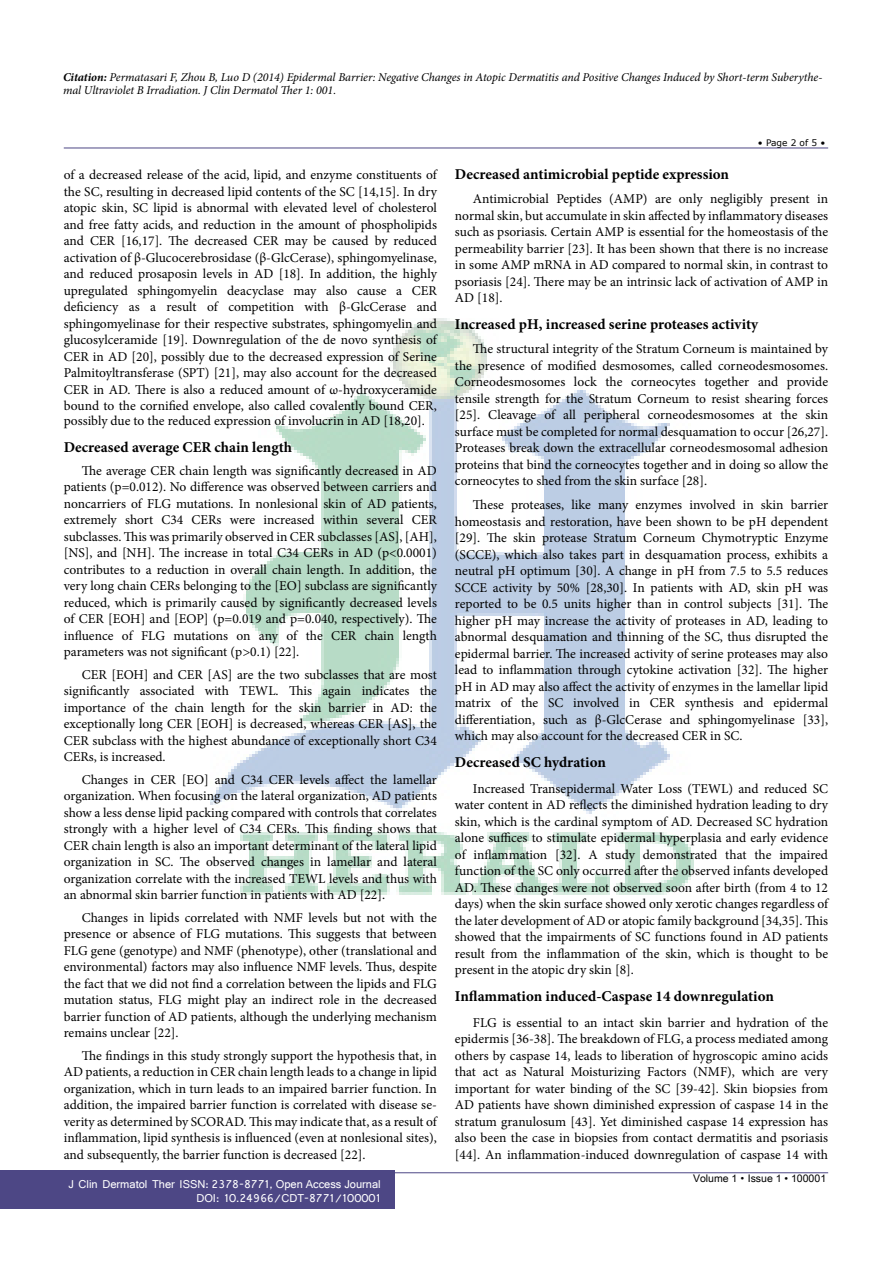
<style>
.page{position:relative;width:893px;height:1263px;background:#fff}
.page>*{position:absolute;margin:0;border:0;box-sizing:border-box;transform-origin:0 0}
.t1{font:700 15px "Minion Pro";color:#000}
.t2{font:13.5px/16.5px "Minion Pro";color:#000;text-align:justify}
.t3{font:italic 12px/13.5px "Minion Pro";letter-spacing:-.005em;color:#000}
.t4{font:12px/14.2px "Shruti";color:#fff;text-align:right}
.t5{font:10.5px "Arial Unicode MS";color:#000}
.t6{font:9px "MS Reference Sans Serif";color:#000}
.s1{font-weight:700}
.s2{font-style:italic}
.s3{font-family:"Batang"}
</style>
<div class="page">
<hr style="left:64px;top:148px;width:764px;height:1px;background:#4d4785">
<hr style="left:64px;top:1172px;width:764px;height:1px;background:#4d4785">
<div style="left:0;top:1171px;width:394px;height:38px;background:#4d4785"></div>
<img style="left:211px;top:318px;width:482px;height:576px">
<p class="t3" style="left:63px;top:70px;width:761px"><span class="s1">Citation:</span> Permatasari F, Zhou B, Luo D (2014) Epidermal Barrier: Negative Changes in Atopic Dermatitis and Positive Changes Induced by Short-term Suberythe&shy;mal Ultraviolet B Irradiation. J Clin Dermatol Ther 1: 001.</p>
<p class="t2" style="left:64px;top:167px;width:375px">of a decreased release of the acid, lipid, and enzyme constituents of the SC, resulting in decreased lipid contents of the SC [14,15]. In dry atopic skin, SC lipid is abnormal with elevated level of cholesterol and free fatty acids, and reduction in the amount of phospholipids and CER [16,17]. The decreased CER may be caused by reduced activation of β-Glucocerebrosidase (β-GlcCerase), sphingomyelinase, and reduced prosaposin levels in AD [18]. In addition, the highly upregulated sphingomyelin deacyclase may also cause a CER deficiency as a result of competition with β-GlcCerase and sphingomyelinase for their respective substrates, sphingomyelin and glucosylceramide [19]. Downregulation of the de novo synthesis of CER in AD [20], possibly due to the decreased expression of Serine Palmitoyltransferase (SPT) [21], may also account for the decreased CER in AD. There is also a reduced amount of ω-hydroxyceramide bound to the cornified envelope, also called covalently bound CER,</p>
<p class="t2" style="left:64px;top:413px;width:363px">possibly due to the reduced expression of involucrin in AD [18,20].</p>
<p class="t1" style="left:64px;top:437px;width:230px">Decreased average CER chain length</p>
<p class="t2" style="left:64px;top:462px;width:375px;text-indent:18px">The average CER chain length was significantly decreased in AD patients (p=0.012). No difference was observed between carriers and noncarriers of FLG mutations. In nonlesional skin of AD patients, extremely short C34 CERs were increased within several CER subclasses. This was primarily observed in CER subclasses [AS], [AH], [NS], and [NH]. The increase in total C34 CERs in AD (p&lt;0.0001) contributes to a reduction in overall chain length. In addition, the very long chain CERs belonging to the [EO] subclass are significantly reduced, which is primarily caused by significantly decreased levels of CER [EOH] and [EOP] (p=0.019 and p=0.040, respectively). The influence of FLG mutations on any of the CER chain length parameters was not significant (p<span class="s2">&gt;</span>0.1) [22].</p>
<p class="t2" style="left:64px;top:666px;width:375px;text-indent:18px">CER [EOH] and CER [AS] are the two subclasses that are most significantly associated with TEWL. This again indicates the importance of the chain length for the skin barrier in AD: the exceptionally long CER [EOH] is decreased, whereas CER [AS], the CER subclass with the highest abundance of exceptionally short C34<br>CERs, is increased.</p>
<p class="t2" style="left:64px;top:771px;width:375px;text-indent:18px">Changes in CER [EO] and C34 CER levels affect the lamellar organization. When focusing on the lateral organization, AD patients show a less dense lipid packing compared with controls that correlates strongly with a higher level of C34 CERs. This finding shows that CER chain length is also an important determinant of the lateral lipid organization in SC. The observed changes in lamellar and lateral organization correlate with the increased TEWL levels and thus with an abnormal skin barrier function in patients with AD [22].</p>
<p class="t2" style="left:64px;top:909px;width:375px;text-indent:18px">Changes in lipids correlated with NMF levels but not with the presence or absence of FLG mutations. This suggests that between FLG gene (genotype) and NMF (phenotype), other (translational and environmental) factors may also influence NMF levels. Thus, despite the fact that we did not find a correlation between the lipids and FLG mutation status, FLG might play an indirect role in the decreased barrier function of AD patients, although the underlying mechanism remains unclear [22].</p>
<p class="t2" style="left:64px;top:1047px;width:375px;text-indent:18px">The findings in this study strongly support the hypothesis that, in AD patients, a reduction in CER chain length leads to a change in lipid organization, which in turn leads to an impaired barrier function. In addition, the impaired barrier function is correlated with disease se&shy;verity as determined by SCORAD. This may indicate that, as a result of inflammation, lipid synthesis is influenced (even at nonlesional sites), and subsequently, the barrier function is decreased [22].</p>
<p class="t4" style="left:68px;top:1176px;width:314px">J Clin Dermatol Ther ISSN: 2378-8771, Open Access Journal<br>DOI: 10.24966/CDT-8771/100001</p>
<p class="t6" style="left:758px;top:137px;width:69px">• Page 2 of 5 •</p>
<p class="t1" style="left:455px;top:164px;width:276px">Decreased antimicrobial peptide expression</p>
<p class="t2" style="left:455px;top:191px;width:375px;text-indent:18px">Antimicrobial Peptides (AMP) are only negligibly present in normal skin, but accumulate in skin affected by inflammatory diseases such as psoriasis. Certain AMP is essential for the homeostasis of the permeability barrier [23]. It has been shown that there is no increase in some AMP mRNA in AD compared to normal skin, in contrast to psoriasis [24]. There may be an intrinsic lack of activation of AMP in AD [18].</p>
<p class="t1" style="left:455px;top:314px;width:305px">Increased pH, increased serine proteases activity</p>
<p class="t2" style="left:455px;top:341px;width:375px;text-indent:18px">The structural integrity of the Stratum Corneum is maintained by the presence of modified desmosomes, called corneodesmosomes.<br>Corneodesmosomes lock the corneocytes together and provide tensile strength for the Stratum Corneum to resist shearing forces [25]. Cleavage of all peripheral corneodesmosomes at the skin surface must be completed for normal desquamation to occur [26,27].<br>Proteases break down the extracellular corneodesmosomal adhesion proteins that bind the corneocytes together and in doing so allow the corneocytes to shed from the skin surface [28].</p>
<p class="t2" style="left:455px;top:497px;width:375px;text-indent:18px">These proteases, like many enzymes involved in skin barrier homeostasis and restoration, have been shown to be pH dependent [29]. The skin protease Stratum Corneum Chymotryptic Enzyme (SCCE), which also takes part in desquamation process, exhibits a neutral pH optimum [30]. A change in pH from 7.5 to 5.5 reduces SCCE activity by 50% [28,30]. In patients with AD, skin pH was reported to be 0.5 units higher than in control subjects [31]. The higher pH may increase the activity of proteases in AD, leading to abnormal desquamation and thinning of the SC, thus disrupted the epidermal barrier. The increased activity of serine proteases may also lead to inflammation through cytokine activation [32]. The higher pH in AD may also affect the activity of enzymes in the lamellar lipid matrix of the SC involved in CER synthesis and epidermal differentiation, such as β-GlcCerase and sphingomyelinase [33], which may also account for the decreased CER in SC.</p>
<p class="t1" style="left:455px;top:752px;width:153px">Decreased SC hydration</p>
<p class="t2" style="left:455px;top:780px;width:375px;text-indent:18px">Increased Transepidermal Water Loss (TEWL) and reduced SC water content in AD reflects the diminished hydration leading to dry skin, which is the cardinal symptom of AD. Decreased SC hydration alone suffices to stimulate epidermal hyperplasia and early evidence of inflammation [32]. A study demonstrated that the impaired function of the SC only occurred after the observed infants developed AD. These changes were not observed soon after birth (from 4 to 12 days) when the skin surface showed only xerotic changes regardless of the later development of AD or atopic family background [34,35]. This showed that the impairments of SC functions found in AD patients result from the inflammation of the skin, which is thought to be present in the atopic dry skin [8].</p>
<p class="t1" style="left:455px;top:986px;width:321px">Inflammation induced-Caspase 14 downregulation</p>
<p class="t2" style="left:455px;top:1014px;width:375px;text-indent:18px">FLG is essential to an intact skin barrier and hydration of the epidermis [36-38]. The breakdown of FLG, a process mediated among others by caspase 14, leads to liberation of hygroscopic amino acids that act as Natural Moisturizing Factors (NMF), which are very important for water binding of the SC [39-42]. Skin biopsies from AD patients have shown diminished expression of caspase 14 in the stratum granulosum [43]. Yet diminished caspase 14 expression has also been the case in biopsies from contact dermatitis and psoriasis [44]. An inflammation-induced downregulation of caspase 14 with</p>
<p class="t5" style="left:693px;top:1170px;width:135px">Volume 1 <span class="s3">•</span> Issue 1 • 100001</p>
</div>
